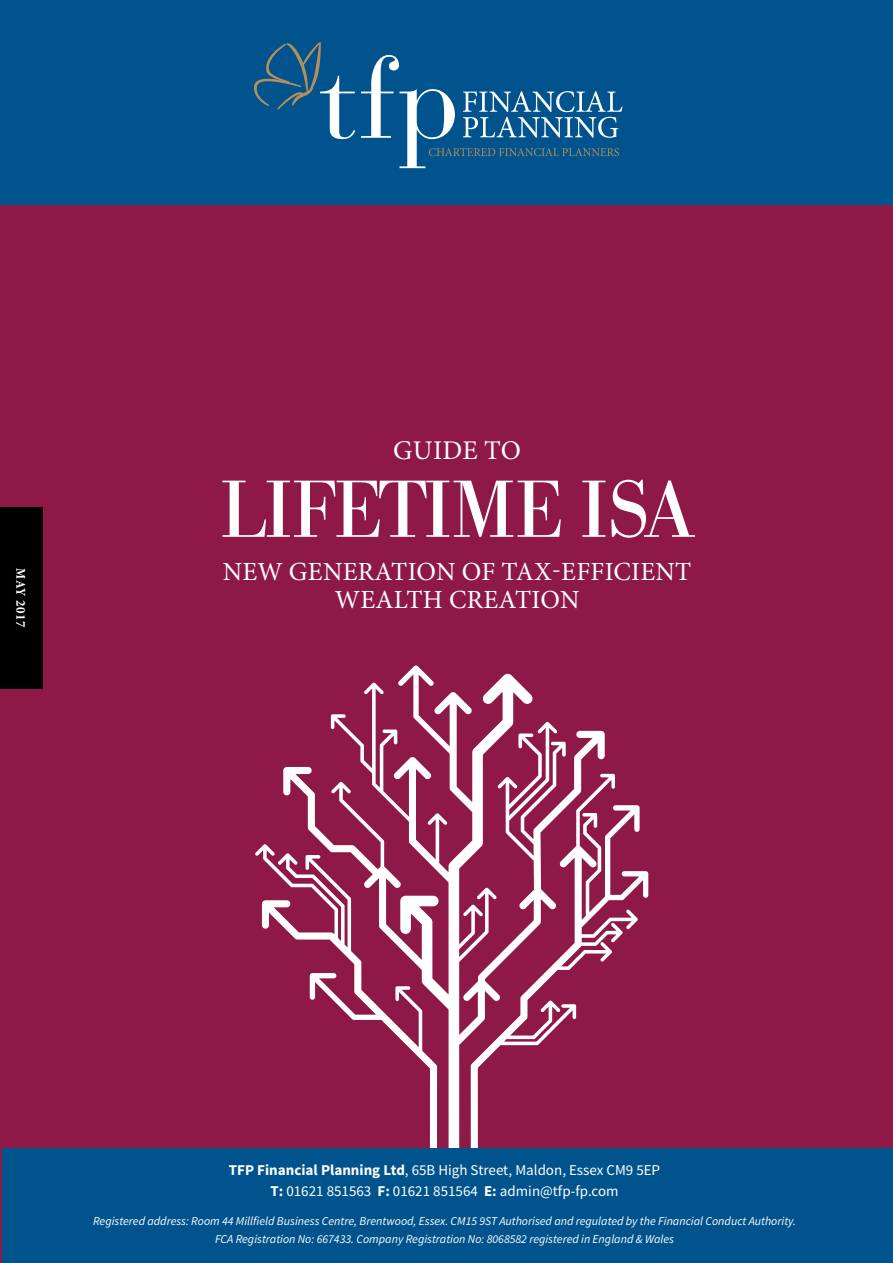
<style>
.page{position:relative;width:893px;height:1263px;background:#8e1946}
.page>*{position:absolute;margin:0;border:0;box-sizing:border-box;transform-origin:0 0}
.t1{font:79.5px "Bodoni BE";letter-spacing:-.03em;color:#fff}
.t2{font:27px "Minion Pro";letter-spacing:.01em;color:#fff}
.t3{font:26.25px/27.6px "Minion Pro";letter-spacing:.01em;color:#fff;text-align:center}
.t4{font:15px/21px "Source Sans Pro";color:#fff;text-align:center}
.t5{font:700 condensed 13.5px "Minion Pro";letter-spacing:.04em;color:#fff}
.t6{font:italic 12px/18px "Source Sans Pro";color:#fff;text-align:center}
.s1{font-weight:700}
</style>
<div class="page">
<div style="left:0;top:507px;width:43px;height:182px;background:#000"></div>
<svg style="left:255px;top:844px;width:28px;height:419px"></svg>
<svg style="left:283px;top:665px;width:322px;height:598px"></svg>
<svg style="left:471px;top:774px;width:177px;height:489px"></svg>
<div style="left:0;top:1px;width:893px;height:204px;background:#00538d"></div>
<div style="left:2px;top:1148px;width:891px;height:114px;background:#00538d"></div>
<svg style="left:361px;top:55px;width:261px;height:113px"></svg>
<svg style="left:254px;top:42px;width:101px;height:97px"></svg>
<p class="t5" style="left:30px;top:568px;width:61px;rotate:90deg">MAY 2017</p>
<h2 class="t2" style="left:393px;top:432px;width:129px">GUIDE TO</h2>
<h1 class="t1" style="left:220px;top:464px;width:476px">LIFETIME ISA</h1>
<h3 class="t3" style="left:223px;top:558px;width:470px">NEW GENERATION OF TAX-EFFICIENT<br>WEALTH CREATION</h3>
<p class="t4" style="left:229px;top:1160px;width:433px"><span class="s1">TFP Financial Planning Ltd</span>, 65B High Street, Maldon, Essex CM9 5EP<br><span class="s1">T:</span> 01621 851563 <span class="s1">F:</span> 01621 851564 <span class="s1">E:</span> admin@tfp-fp.com</p>
<p class="t6" style="left:93px;top:1212px;width:705px">Registered address: Room 44 Millfield Business Centre, Brentwood, Essex. CM15 9ST Authorised and regulated by the Financial Conduct Authority.<br>FCA Registration No: 667433. Company Registration No: 8068582 registered in England &amp; Wales</p>
</div>
